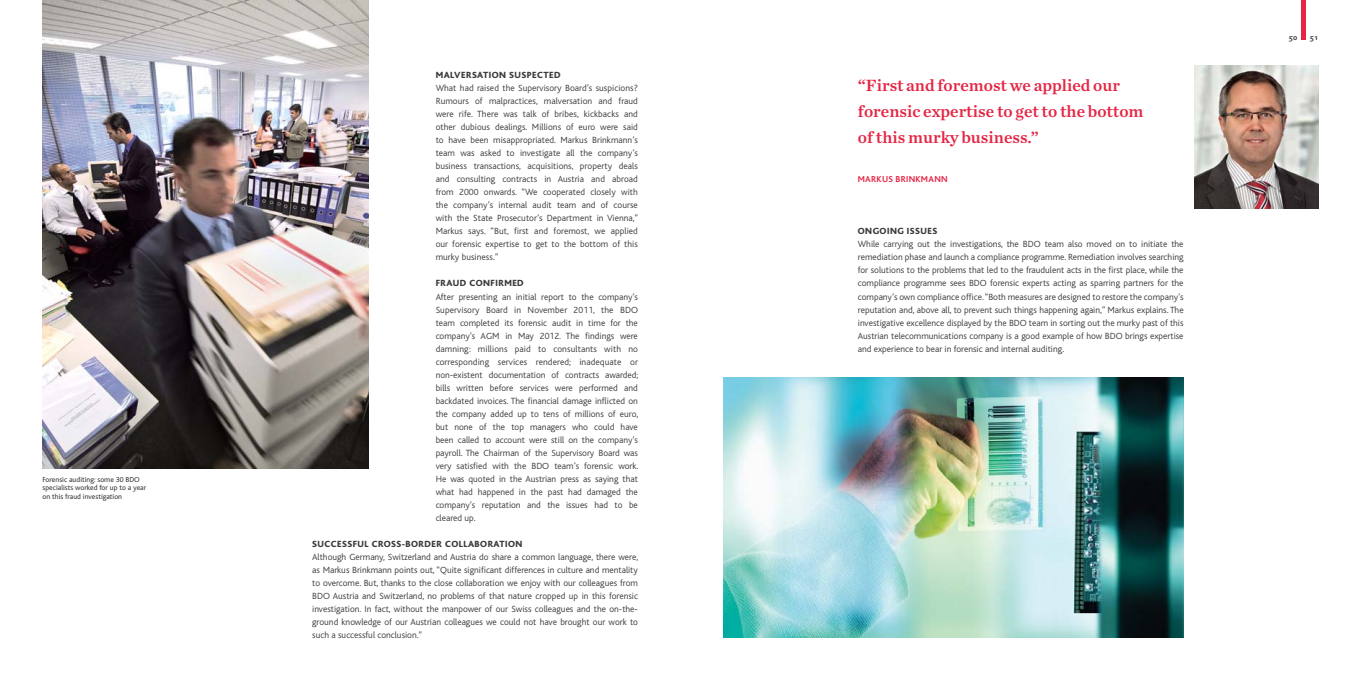
<style>
.page{position:relative;width:1361px;height:681px;background:#fff}
.page>*{position:absolute;margin:0;border:0;box-sizing:border-box;transform-origin:0 0}
.t1{font:17px/26px "Chronicle Text G1 Semi";color:#e52544}
.t2{font:300 9.4px/13px "Bliss";color:#383a3b}
.t3{font:700 9px "Bliss";letter-spacing:.03em;color:#e52544}
.t4{font:700 8px "Bliss Caps";color:#383a3b}
.t5{font:7.5px/8.5px "Bliss";color:#383a3b}
.s1{font-weight:800}
</style>
<div class="page">
<div style="left:1301px;top:0;width:5px;height:40px;background:#e52544"></div>
<img style="left:723px;top:377px;width:460px;height:260px">
<img style="left:1195px;top:65px;width:123px;height:143px">
<img style="left:43px;top:0;width:325px;height:468px">
<p class="t5" style="left:43px;top:475px;width:105px">Forensic auditing: some 30 BDO specialists worked for up to a year on this fraud investigation</p>
<p class="t2" style="left:436px;top:69px;width:204px"><span class="s1">MALVERSATION SUSPECTED<br></span>What had raised the Supervisory Board’s suspicions?<br>Rumours of malpractices, malversation and fraud were rife. There was talk of bribes, kickbacks and other dubious dealings. Millions of euro were said to have been misappropriated. Markus Brinkmann’s team was asked to investigate all the company’s business transactions, acquisitions, property deals and consulting contracts in Austria and abroad from 2000 onwards. “We cooperated closely with the company’s internal audit team and of course with the State Prosecutor’s Department in Vienna,” Markus says. “But, first and foremost, we applied our forensic expertise to get to the bottom of this murky business.”</p>
<p class="t2" style="left:436px;top:277px;width:204px"><span class="s1">FRAUD CONFIRMED<br></span>After presenting an initial report to the company’s Supervisory Board in November 2011, the BDO team completed its forensic audit in time for the company’s AGM in May 2012. The findings were damning: millions paid to consultants with no corresponding services rendered; inadequate or non-existent documentation of contracts awarded; bills written before services were performed and backdated invoices. The financial damage inflicted on the company added up to tens of millions of euro, but none of the top managers who could have been called to account were still on the company’s payroll. The Chairman of the Supervisory Board was very satisfied with the BDO team’s forensic work.<br>He was quoted in the Austrian press as saying that what had happened in the past had damaged the company’s reputation and the issues had to be cleared up.</p>
<p class="t2" style="left:312px;top:537px;width:327px"><span class="s1">SUCCESSFUL CROSS-BORDER COLLABORATION<br></span>Although Germany, Switzerland and Austria do share a common language, there were, as Markus Brinkmann points out, “Quite significant differences in culture and mentality to overcome. But, thanks to the close collaboration we enjoy with our colleagues from BDO Austria and Switzerland, no problems of that nature cropped up in this forensic investigation. In fact, without the manpower of our Swiss colleagues and the on-the&shy;ground knowledge of our Austrian colleagues we could not have brought our work to such a successful conclusion.”</p>
<p class="t1" style="left:858px;top:74px;width:287px">“First and foremost we applied our forensic expertise to get to the bottom of this murky business.”</p>
<p class="t3" style="left:858px;top:176px;width:91px">MARKUS BRINKMANN</p>
<p class="t2" style="left:858px;top:225px;width:327px"><span class="s1">ONGOING ISSUES<br></span>While carrying out the investigations, the BDO team also moved on to initiate the remediation phase and launch a compliance programme. Remediation involves searching for solutions to the problems that led to the fraudulent acts in the first place, while the compliance programme sees BDO forensic experts acting as sparring partners for the company’s own compliance office. “Both measures are designed to restore the company’s reputation and, above all, to prevent such things happening again,” Markus explains. The investigative excellence displayed by the BDO team in sorting out the murky past of this Austrian telecommunications company is a good example of how BDO brings expertise and experience to bear in forensic and internal auditing.</p>
<p class="t4" style="left:1288px;top:32px;width:10px">50</p>
<p class="t4" style="left:1310px;top:32px;width:10px">51</p>
</div>
